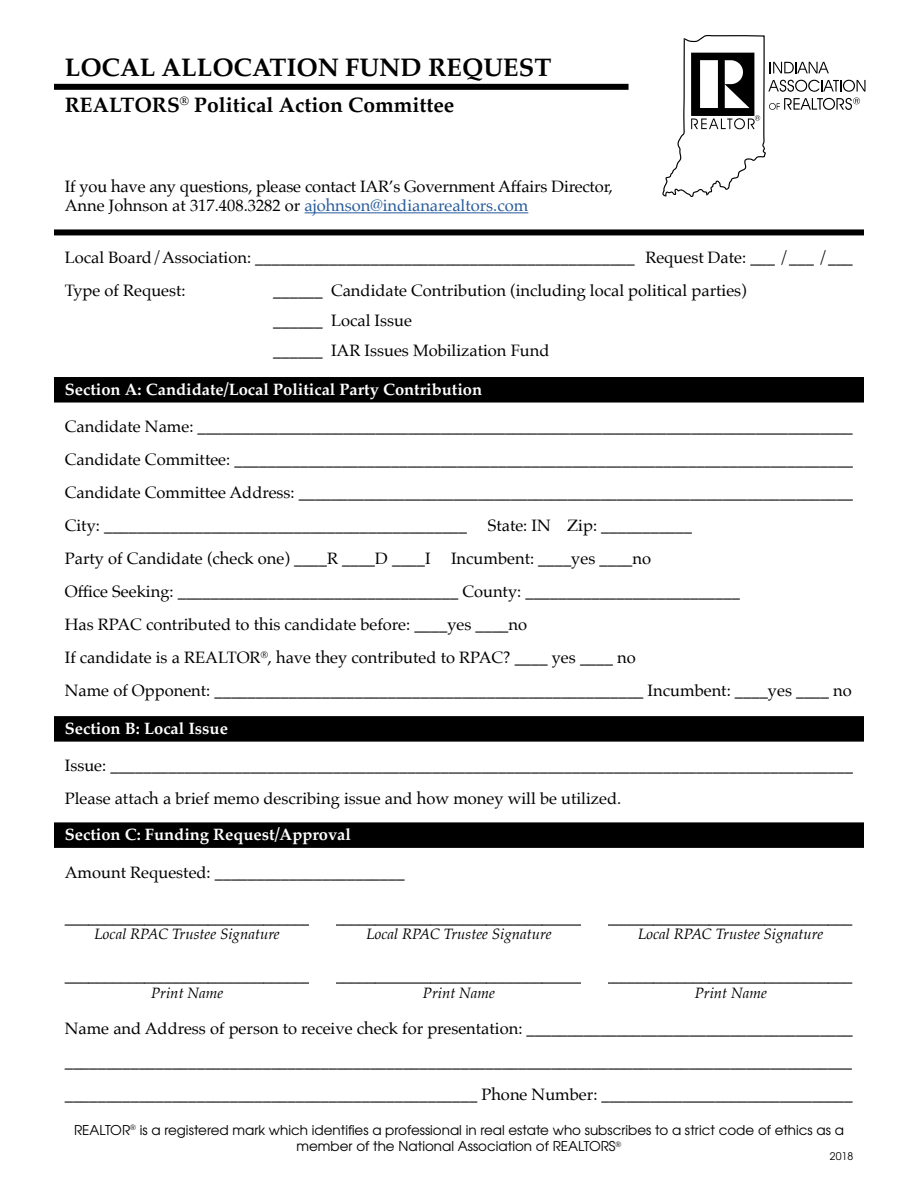
<style>
.page{position:relative;width:918px;height:1188px;background:#fff}
.page>*{position:absolute;margin:0;border:0;box-sizing:border-box;transform-origin:0 0}
.t1{font:700 25.5px "Palatino";color:#000}
.t2{font:700 21px "Palatino";color:#000}
.t3{font:16.5px/33px "Palatino";color:#000}
.t4{font:700 16.5px "Palatino";color:#fff}
.t5{font:italic 15px "Palatino";color:#000}
.t6{font:13.5px/16.5px "Te X Gyre Adventor";color:#000;text-align:center}
.t7{font:10.5px "Te X Gyre Adventor";color:#000}
.s1{color:#275b9b}
</style>
<div class="page">
<div style="left:54px;top:822px;width:810px;height:26px;background:#000"></div>
<div style="left:54px;top:716px;width:810px;height:26px;background:#000"></div>
<div style="left:54px;top:377px;width:810px;height:26px;background:#000"></div>
<hr style="left:305px;top:212px;width:223px;height:1px;background:#275b9b">
<svg style="left:662px;top:35px;width:203px;height:162px"></svg>
<div style="left:54px;top:229px;width:810px;height:6px;background:#000"></div>
<div style="left:54px;top:84px;width:575px;height:6px;background:#000"></div>
<h1 class="t1" style="left:65px;top:45px;width:488px">LOCAL ALLOCATION FUND REQUEST</h1>
<p class="t2" style="left:65px;top:87px;width:391px">REALTORS<sup>®</sup> Political Action Committee</p>
<p class="t3" style="left:65px;top:176px;width:550px;line-height:19.5px">If you have any questions, please contact IAR’s Government Affairs Director,<br>Anne Johnson at 317.408.3282 or <span class="s1">ajohnson@indianarealtors.com</span></p>
<p class="t3" style="left:65px;top:241px;width:790px">Local Board/Association: ______________________________________________ Request Date: ___ /___ /___<br>Type of Request:</p>
<p class="t3" style="left:273px;top:276px;width:475px;line-height:30px">______ Candidate Contribution (including local political parties) ______ Local Issue<br>______ IAR Issues Mobilization Fund</p>
<p class="t4" style="left:65px;top:375px;width:419px">Section A: Candidate/Local Political Party Contribution</p>
<p class="t3" style="left:65px;top:410px;width:790px;text-align:justify">Candidate Name: _________________________________________________________________________________ Candidate Committee: ___________________________________________________________________________ Candidate Committee Address: ____________________________________________________________________ City: ____________________________________________</p>
<p class="t3" style="left:65px;top:509px;width:789px;text-indent:423px">State: IN Zip: ___________<br>Party of Candidate (check one) ____R ____D ____I Incumbent: ____yes ____no<br>Office Seeking: __________________________________ County: __________________________<br>Has RPAC contributed to this candidate before: ____yes ____no<br>If candidate is a REALTOR<sup>®</sup>, have they contributed to RPAC? ____ yes ____ no<br>Name of Opponent: ____________________________________________________ Incumbent: ____yes ____ no</p>
<p class="t4" style="left:65px;top:714px;width:165px">Section B: Local Issue</p>
<p class="t3" style="left:65px;top:749px;width:790px">Issue: __________________________________________________________________________________________<br>Please attach a brief memo describing issue and how money will be utilized.</p>
<p class="t4" style="left:65px;top:820px;width:288px">Section C: Funding Request/Approval</p>
<p class="t3" style="left:65px;top:855px;width:341px">Amount Requested: _______________________</p>
<p class="t3" style="left:65px;top:900px;width:789px">___________________________________________________________________________________________________</p>
<p class="t5" style="left:95px;top:922px;width:187px">Local RPAC Trustee Signature</p>
<p class="t5" style="left:366px;top:922px;width:187px">Local RPAC Trustee Signature</p>
<p class="t5" style="left:638px;top:922px;width:187px">Local RPAC Trustee Signature</p>
<p class="t3" style="left:65px;top:959px;width:789px">___________________________________________________________________________________________________</p>
<p class="t3" style="left:65px;top:1011px;width:790px;text-align:justify">Name and Address of person to receive check for presentation: ________________________________________ ________________________________________________________________________________________________ __________________________________________________ Phone Number: _______________________________</p>
<p class="t5" style="left:151px;top:980px;width:74px">Print Name</p>
<p class="t5" style="left:423px;top:980px;width:74px">Print Name</p>
<p class="t5" style="left:695px;top:980px;width:74px">Print Name</p>
<p class="t6" style="left:74px;top:1121px;width:771px">REALTOR<sup>®</sup> is a registered mark which identifies a professional in real estate who subscribes to a strict code of ethics as a member of the National Association of REALTORS<sup>®</sup></p>
<p class="t7" style="left:830px;top:1148px;width:25px">2018</p>
</div>
